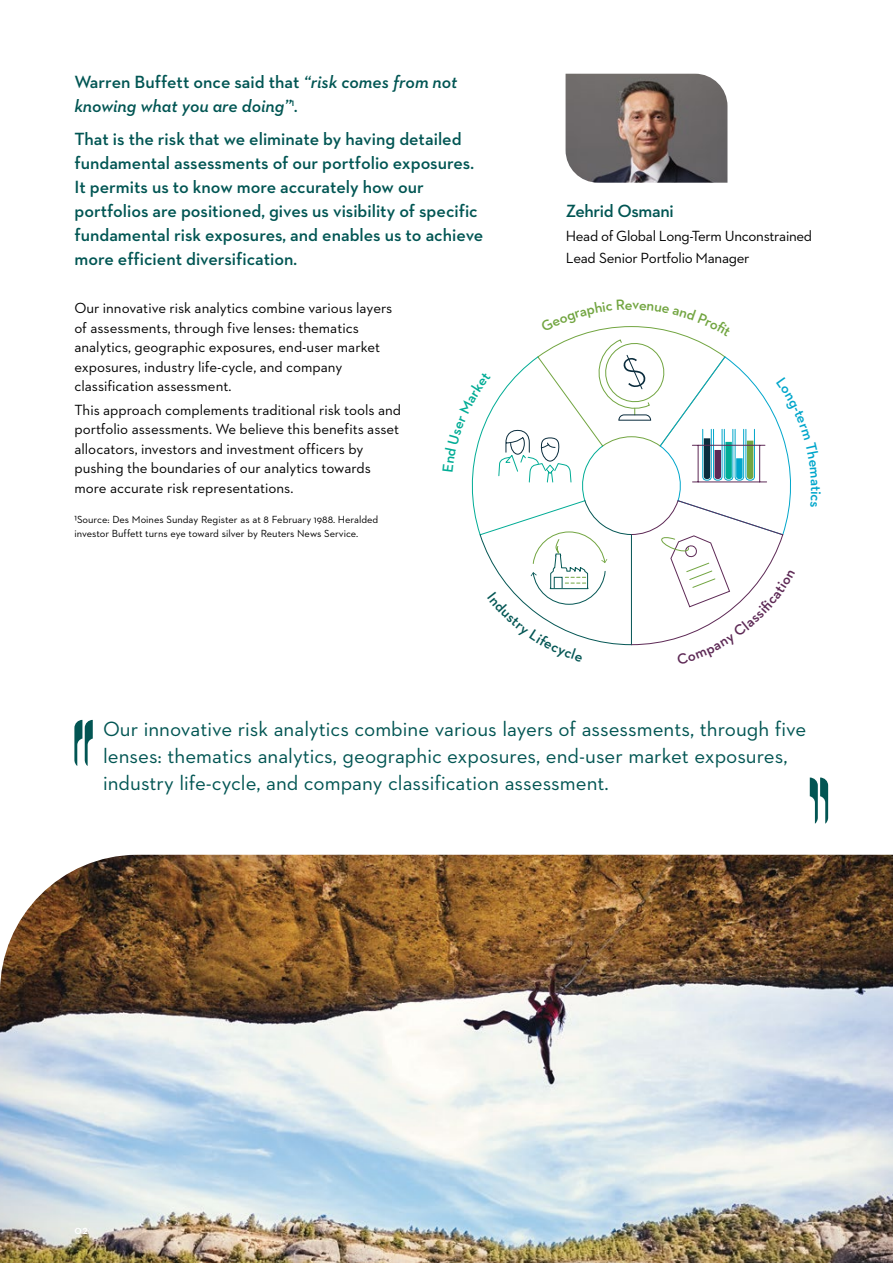
<style>
.page{position:relative;width:893px;height:1263px;background:#fff}
.page>*{position:absolute;margin:0;border:0;box-sizing:border-box;transform-origin:0 0}
.t1{font:21px/27px "Neutraface 2 Text";color:#025553}
.t2{font:600 18px/24px "Neutraface 2 Text";color:#005553}
.t3{font:italic 600 18px/24px "Neutraface 2 Text";color:#005553}
.t4{font:600 18px "Neutraface 2 Text";letter-spacing:-.02em;color:#005553}
.t5{font:15px/19.5px "Neutraface 2 Text";color:#000}
.t6{font:15px/21.5px "Neutraface 2 Text";letter-spacing:-.02em;color:#000}
.t7{font:600 15px "Neutraface 2 Text";color:#00a6cb}
.t8{font:600 12px "Neutraface 2 Text";color:#fff}
.t9{font:10.5px/13.5px "Neutraface 2 Text";color:#000}
.s1{font-style:normal}
</style>
<div class="page">
<img style="left:0;top:855px;width:893px;height:408px">
<img style="left:566px;top:74px;width:161px;height:109px">
<svg style="left:74px;top:720px;width:19px;height:46px"></svg>
<svg style="left:810px;top:777px;width:18px;height:47px"></svg>
<svg style="left:471px;top:326px;width:320px;height:320px"></svg>
<p class="t3" style="left:74px;top:70px;width:384px"><span class="s1">Warren Buffett once said that</span> “risk comes from not knowing what you are doing”<sup>1</sup>.</p>
<p class="t2" style="left:74px;top:127px;width:410px">That is the risk that we eliminate by having detailed fundamental assessments of our portfolio exposures.<br>It permits us to know more accurately how our portfolios are positioned, gives us visibility of specific fundamental risk exposures, and enables us to achieve more efficient diversification.</p>
<p class="t5" style="left:74px;top:298px;width:319px">Our innovative risk analytics combine various layers of assessments, through five lenses: thematics analytics, geographic exposures, end-user market exposures, industry life-cycle, and company classification assessment.</p>
<p class="t5" style="left:74px;top:400px;width:328px">This approach complements traditional risk tools and portfolio assessments. We believe this benefits asset allocators, investors and investment officers by pushing the boundaries of our analytics towards more accurate risk representations.</p>
<p class="t9" style="left:74px;top:513px;width:305px">1Source: Des Moines Sunday Register as at 8 February 1988. Heralded investor Buffett turns eye toward silver by Reuters News Service.</p>
<p class="t4" style="left:566px;top:200px;width:110px">Zehrid Osmani</p>
<p class="t6" style="left:566px;top:225px;width:248px">Head of Global Long-Term Unconstrained<br>Lead Senior Portfolio Manager</p>
<p class="t7" style="left:826px;top:486px;width:7px;rotate:90deg">t</p>
<h1 class="t1" style="left:103px;top:715px;width:705px">Our innovative risk analytics combine various layers of assessments, through five lenses: thematics analytics, geographic exposures, end-user market exposures, industry life-cycle, and company classification assessment.</h1>
<p class="t8" style="left:74px;top:1222px;width:15px">02</p>
</div>
